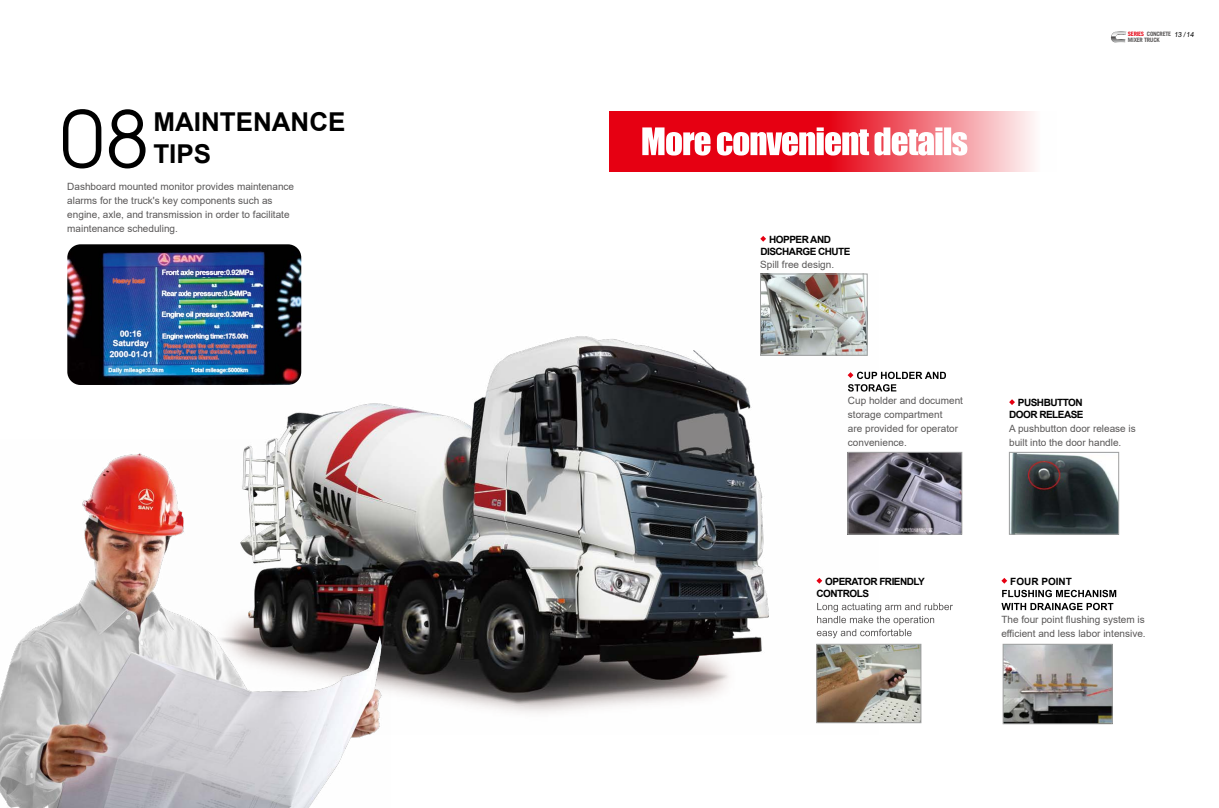
<style>
.page{position:relative;width:1219px;height:808px;background:#fff}
.page>*{position:absolute;margin:0;border:0;box-sizing:border-box;transform-origin:0 0}
.t1{font:700 26px/31.2px "Arial";color:#000}
.t2{font:10px/14px "Arial";color:#595757}
.t3{font:700 10px/12.5px "Arial";letter-spacing:-.05em;color:#000}
.t4{font:700 10px "Arial";color:#000}
.t5{font:7px "Arial";color:#000}
.t6{font:700 6px/6px "Trade Gothic LT Std";letter-spacing:-.04em;color:#595757}
.s1{color:#e60012}
.s2{font-family:"Arial";font-weight:400;font-size:7px;color:#000}
</style>
<div class="page">
<svg style="left:1111px;top:31px;width:15px;height:11px"></svg>
<img style="left:273px;top:270px;width:606px;height:454px">
<svg style="left:63px;top:109px;width:83px;height:59px"></svg>
<img style="left:67px;top:244px;width:234px;height:141px">
<svg style="left:609px;top:112px;width:425px;height:60px;background:#ec4956"></svg>
<svg style="left:642px;top:127px;width:325px;height:29px"></svg>
<img style="left:762px;top:276px;width:103px;height:78px">
<div style="left:760px;top:274px;width:107px;height:82px;border:1px solid #9fa0a0"></div>
<img style="left:850px;top:454px;width:110px;height:78px">
<div style="left:848px;top:452px;width:114px;height:82px;border:1px solid #9fa0a0"></div>
<img style="left:1011px;top:454px;width:106px;height:78px">
<div style="left:1009px;top:452px;width:110px;height:82px;border:1px solid #9fa0a0"></div>
<img style="left:818px;top:646px;width:101px;height:75px">
<div style="left:816px;top:644px;width:105px;height:79px;border:1px solid #9fa0a0"></div>
<img style="left:1005px;top:646px;width:105px;height:76px">
<div style="left:1003px;top:644px;width:109px;height:80px;border:1px solid #9fa0a0"></div>
<svg style="left:1001px;top:603px;width:112px;height:7px"></svg>
<svg style="left:1002px;top:590px;width:114px;height:7px"></svg>
<svg style="left:1001px;top:578px;width:6px;height:6px"></svg>
<svg style="left:817px;top:603px;width:136px;height:35px"></svg>
<svg style="left:816px;top:578px;width:6px;height:6px"></svg>
<svg style="left:1009px;top:399px;width:6px;height:6px"></svg>
<svg style="left:848px;top:372px;width:98px;height:20px"></svg>
<svg style="left:760px;top:236px;width:6px;height:6px"></svg>
<img style="left:0;top:439px;width:391px;height:369px">
<h1 class="t1" style="left:153px;top:107px;width:194px">MAINTENANCE<br>TIPS</h1>
<p class="t2" style="left:67px;top:179px;width:228px">Dashboard mounted monitor provides maintenance alarms for the truck's key components such as engine, axle, and transmission in order to facilitate maintenance scheduling.</p>
<p class="t3" style="left:760px;top:233px;width:92px;text-indent:9px">HOPPER AND<br>DISCHARGE CHUTE</p>
<p class="t2" style="left:760px;top:258px;width:75px">Spill free design.</p>
<p class="t6" style="left:1128px;top:31px;width:60px"><span class="s1">SERIES</span> CONCRETE <span class="s2">13 /<br></span>MIXER TRUCK</p>
<p class="t5" style="left:1186px;top:29px;width:10px">14</p>
<p class="t2" style="left:848px;top:394px;width:117px">Cup holder and document storage compartment<br>are provided for operator convenience.</p>
<p class="t3" style="left:1009px;top:396px;width:76px;text-align:right">PUSHBUTTON<br>DOOR RELEASE</p>
<p class="t2" style="left:1009px;top:421px;width:128px">A pushbutton door release is built into the door handle.</p>
<p class="t3" style="left:825px;top:575px;width:101px">OPERATOR FRIENDLY</p>
<p class="t4" style="left:1010px;top:574px;width:63px">FOUR POINT</p>
<p class="t3" style="left:816px;top:587px;width:54px">CONTROLS</p>
<p class="t2" style="left:1001px;top:612px;width:146px">The four point flushing system is efficient and less labor intensive.</p>
</div>
